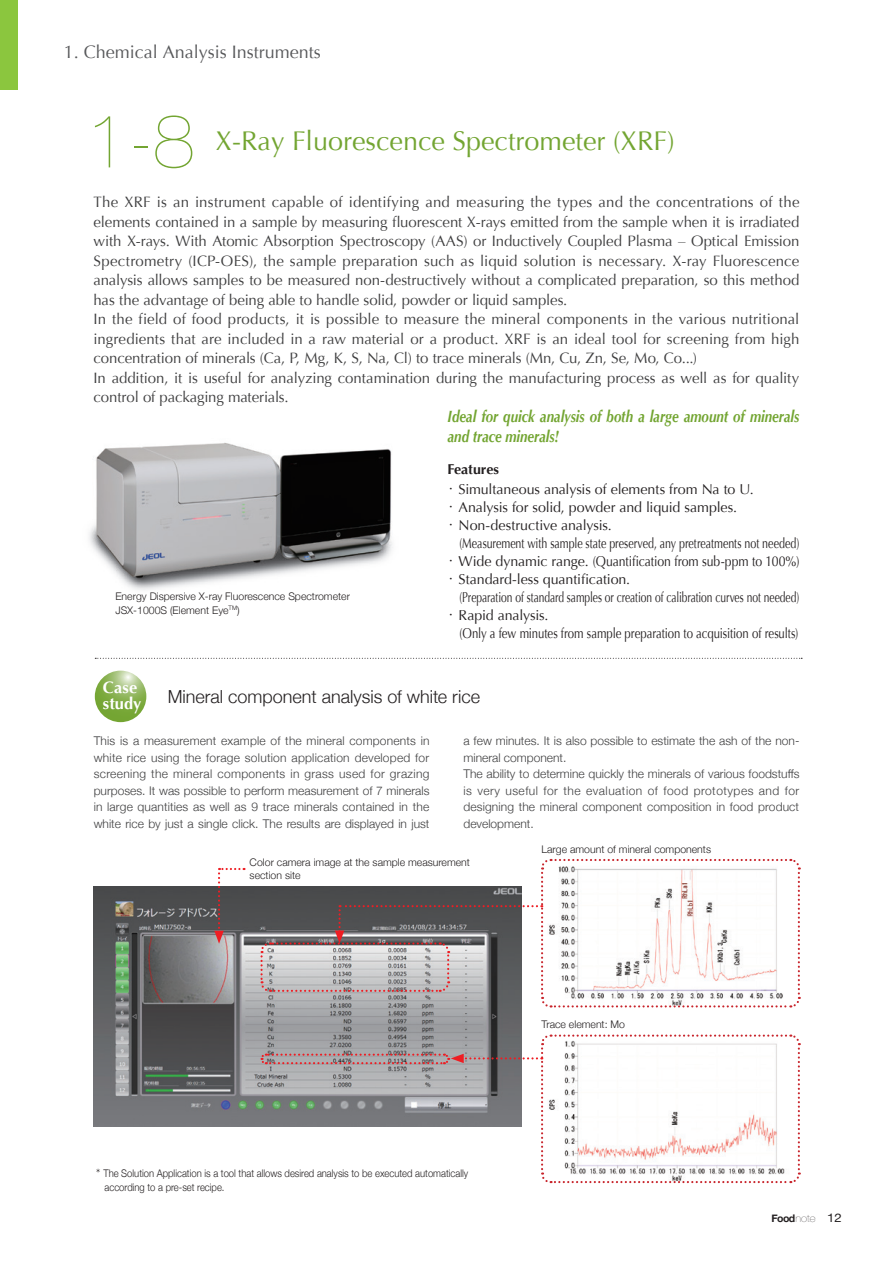
<style>
.page{position:relative;width:893px;height:1263px;background:#fff}
.page>*{position:absolute;margin:0;border:0;box-sizing:border-box;transform-origin:0 0}
.t1{font:200 75px "Helvetica Neue";color:#73a532}
.t2{font:27px "Optima";color:#73a532}
.t3{font:300 18px "Helvetica Neue";color:#231f20}
.t4{font:18px "Optima";color:#57585a}
.t5{font:italic 700 16.5px/19.5px "Optima";letter-spacing:-.005em;color:#73a532;scale:.81 1}
.t6{font:700 16.5px/16.5px "Optima";letter-spacing:.005em;color:#fff}
.t7{font:15px/19.5px "Optima";color:#3e3e3f}
.t8{font:14.25px/18px "Optima";letter-spacing:-.005em;color:#231f20;text-align:justify;scale:.75 1}
.t9{font:14.25px/19.5px "Optima";letter-spacing:-.005em;color:#231f20}
.t10{font:14.25px/18px "Optima";letter-spacing:-.005em;color:#231f20;scale:.72 1}
.t11{font:14.25px "Optima";letter-spacing:-.005em;color:#231f20;scale:.8 1}
.t12{font:300 12px/16.5px "Helvetica Neue";color:#3e3e3f;text-align:justify}
.t13{font:300 10.5px/13.5px "Helvetica Neue";color:#231f20}
.t14{font:300 10.5px/13.2px "Helvetica Neue";color:#231f20;scale:.9 1}
.t15{font:700 10.5px "Helvetica Neue";color:#231f20}
.s1{font-weight:700}
.s2{font-family:"Shin Go Pro";font-weight:300}
.s3{font-family:"Shin Go Pro";font-stretch:expanded}
.s4{font-weight:200}
.s5{font-weight:400;font-size:12px}
</style>
<div class="page">
<div style="left:0;top:0;width:17px;height:89px;background:#8bc63e"></div>
<img style="left:89px;top:442px;width:304px;height:148px">
<svg style="left:95px;top:671px;width:51px;height:51px;background:#8eb559"></svg>
<svg style="left:95px;top:658px;width:707px;height:1px"></svg>
<img style="left:94px;top:886px;width:427px;height:240px">
<svg style="left:259px;top:858px;width:542px;height:151px"></svg>
<svg style="left:214px;top:868px;width:31px;height:76px"></svg>
<svg style="left:259px;top:1033px;width:542px;height:151px"></svg>
<p class="t4" style="left:64px;top:41px;width:259px">1. Chemical Analysis Instruments</p>
<h1 class="t1" style="left:86px;top:98px;width:110px">1-8</h1>
<h2 class="t2" style="left:216px;top:125px;width:461px">X-Ray Fluorescence Spectrometer (XRF)</h2>
<p class="t7" style="left:94px;top:193px;width:707px">The XRF is an instrument capable of identifying and measuring the types and the concentrations of the elements contained in a sample by measuring fluorescent X-rays emitted from the sample when it is irradiated with X-rays. With Atomic Absorption Spectroscopy (AAS) or Inductively Coupled Plasma – Optical Emission Spectrometry (ICP-OES), the sample preparation such as liquid solution is necessary. X-ray Fluorescence analysis allows samples to be measured non-destructively without a complicated preparation, so this method has the advantage of being able to handle solid, powder or liquid samples.<br>In the field of food products, it is possible to measure the mineral components in the various nutritional ingredients that are included in a raw material or a product. XRF is an ideal tool for screening from high concentration of minerals (Ca, P, Mg, K, S, Na, Cl) to trace minerals (Mn, Cu, Zn, Se, Mo, Co...)<br>In addition, it is useful for analyzing contamination during the manufacturing process as well as for quality control of packaging materials.</p>
<p class="t13" style="left:115px;top:589px;width:236px">Energy Dispersive X-ray Fluorescence Spectrometer<br>JSX-1000S (Element Eye<sup>TM</sup>)</p>
<p class="t5" style="left:448px;top:407px;width:436px">Ideal for quick analysis of both a large amount of minerals and trace minerals!</p>
<p class="t9" style="left:444px;top:460px;width:311px"><span class="s1">Features<br></span><span class="s2">・</span> Simultaneous analysis of elements from Na to U.</p>
<p class="t9" style="left:444px;top:498px;width:295px;line-height:18px"><span class="s2">・</span> Analysis for solid, powder and liquid samples.<span class="s2">・</span> Non-destructive analysis.</p>
<p class="t8" style="left:444px;top:534px;width:475px;text-indent:16px">(Measurement with sample state preserved, any pretreatments not needed)<span class="s2">・</span> Wide dynamic range. (Quantification from sub-ppm to 100%)<span class="s2">・</span> Standard-less quantification.</p>
<p class="t10" style="left:444px;top:588px;width:495px;text-indent:16px">(Preparation of standard samples or creation of calibration curves not needed)<span class="s2">・</span> Rapid analysis.</p>
<p class="t11" style="left:460px;top:625px;width:425px">(Only a few minutes from sample preparation to acquisition of results)</p>
<p class="t6" style="left:103px;top:679px;width:40px">Case study</p>
<p class="t3" style="left:168px;top:682px;width:314px">Mineral component analysis of white rice</p>
<p class="t12" style="left:94px;top:732px;width:337px">This is a measurement example of the mineral components in white rice using the forage solution application developed for screening the mineral components in grass used for grazing purposes. It was possible to perform measurement of 7 minerals in large quantities as well as 9 trace minerals contained in the white rice by just a single click. The results are displayed in just</p>
<p class="t12" style="left:463px;top:732px;width:337px;text-align:left">a few minutes. It is also possible to estimate the ash of the non&shy;mineral component.<br>The ability to determine quickly the minerals of various foodstuffs is very useful for the evaluation of food prototypes and for designing the mineral component composition in food product development.</p>
<p class="t13" style="left:541px;top:842px;width:171px">Large amount of mineral components</p>
<p class="t13" style="left:250px;top:855px;width:222px">Color camera image at the sample measurement section site</p>
<p class="t14" style="left:105px;top:1166px;width:406px;text-indent:-9px"><span class="s3">*</span> The Solution Application is a tool that allows desired analysis to be executed automatically according to a pre-set recipe.</p>
<p class="t13" style="left:541px;top:1017px;width:85px">Trace element: Mo</p>
<p class="t15" style="left:771px;top:1210px;width:72px">Food<span class="s4">note</span> <span class="s5">12</span></p>
</div>
